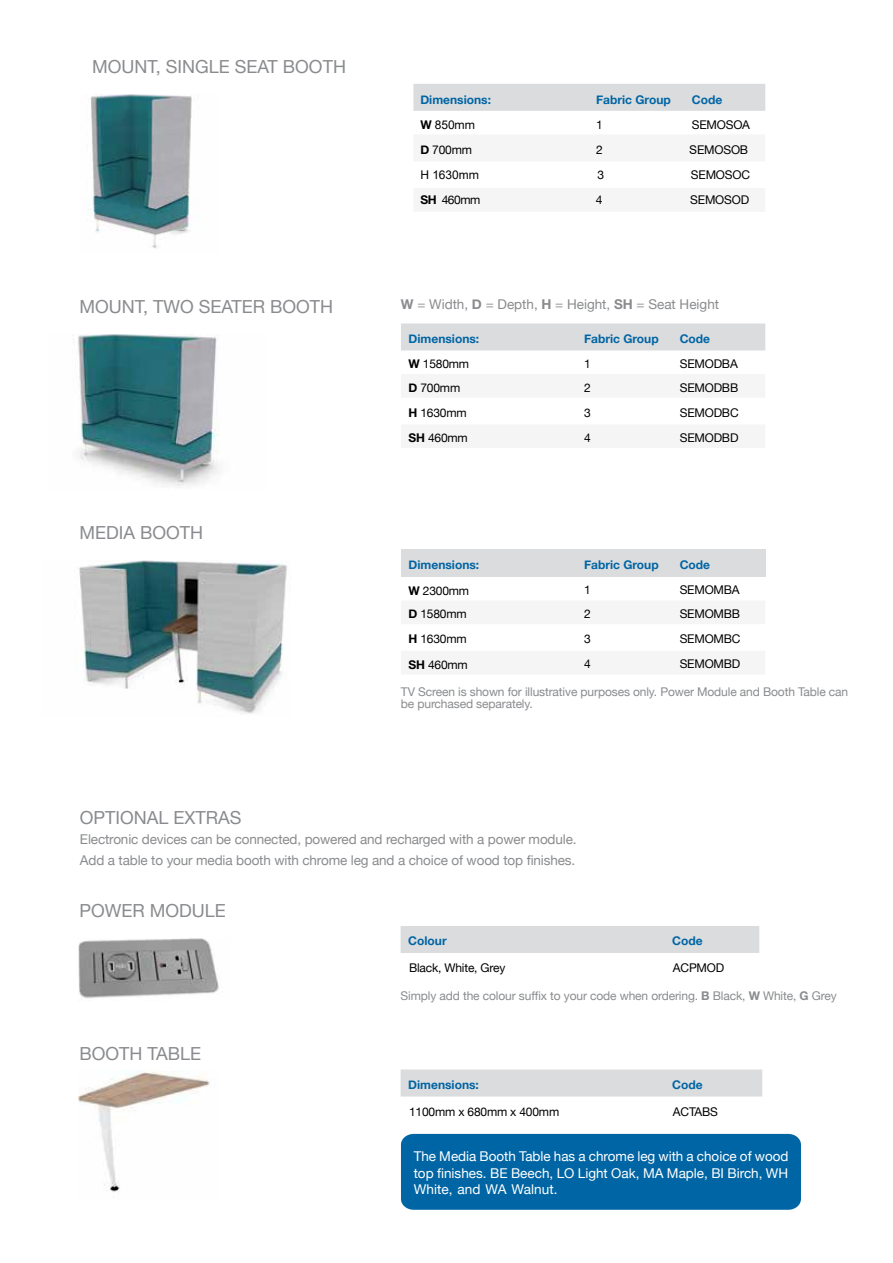
<style>
.page{position:relative;width:893px;height:1263px;background:#fff}
.page>*{position:absolute;margin:0;border:0;box-sizing:border-box;transform-origin:0 0}
.t1{font:18px "Helvetica Neue";color:#898b8e}
.t2{font:13.5px/20.4px "Helvetica Neue";letter-spacing:-.01em;color:#898b8e}
.t3{font:13.5px/16.5px "Helvetica Neue";color:#fff;text-align:justify}
.t4{font:12px "Helvetica Neue";letter-spacing:-.015em;color:#000}
.t5{font:12px/12px "Helvetica Neue";letter-spacing:-.01em;color:#898b8e}
.t6{font:700 12px "Helvetica Neue";color:#0065a4}
.t7{font:12px "Arial";color:#000}
.s1{font-family:"Helvetica Neue";font-weight:700}
.s2{font-family:"Helvetica Neue"}
.s3{font-weight:700}
.s4{font-family:"Arial"}
</style>
<div class="page">
<img style="left:79px;top:560px;width:209px;height:154px">
<img style="left:78px;top:1071px;width:132px;height:121px">
<img style="left:78px;top:938px;width:141px;height:61px">
<img style="left:73px;top:334px;width:146px;height:152px">
<div style="left:401px;top:550px;width:364px;height:27px;background:#dbdcde"></div>
<div style="left:401px;top:926px;width:358px;height:27px;background:#dbdcde"></div>
<div style="left:401px;top:1069px;width:361px;height:27px;background:#dbdcde"></div>
<div style="left:401px;top:323px;width:364px;height:27px;background:#dbdcde"></div>
<div style="left:401px;top:1134px;width:400px;height:76px;background:#0065a4"></div>
<img style="left:87px;top:94px;width:111px;height:155px">
<div style="left:413px;top:84px;width:352px;height:27px;background:#dbdcde"></div>
<h1 class="t1" style="left:92px;top:60px;width:255px">MOUNT, SINGLE SEAT BOOTH</h1>
<h1 class="t1" style="left:79px;top:300px;width:255px">MOUNT, TWO SEATER BOOTH</h1>
<h1 class="t1" style="left:79px;top:526px;width:125px">MEDIA BOOTH</h1>
<p class="t6" style="left:420px;top:95px;width:72px">Dimensions:</p>
<p class="t6" style="left:596px;top:95px;width:76px">Fabric Group</p>
<p class="t6" style="left:692px;top:95px;width:32px">Code</p>
<p class="t7" style="left:420px;top:118px;width:56px"><span class="s1">W</span> 850<span class="s2">mm</span></p>
<p class="t4" style="left:596px;top:120px;width:8px">1</p>
<p class="t4" style="left:692px;top:120px;width:60px">SEMOSOA</p>
<p class="t4" style="left:420px;top:145px;width:53px"><span class="s3">D</span> 700mm</p>
<p class="t4" style="left:596px;top:145px;width:8px">2</p>
<p class="t4" style="left:689px;top:145px;width:60px"><span class="s4">S</span>EMOSOB</p>
<p class="t7" style="left:420px;top:168px;width:60px">H 1630m<span class="s2">m</span></p>
<p class="t4" style="left:597px;top:170px;width:8px">3</p>
<p class="t4" style="left:691px;top:170px;width:61px">SEMOSOC</p>
<p class="t4" style="left:420px;top:195px;width:61px"><span class="s3">SH</span> 460mm</p>
<p class="t4" style="left:596px;top:195px;width:8px">4</p>
<p class="t4" style="left:690px;top:195px;width:61px">SEMOSOD</p>
<p class="t2" style="left:401px;top:295px;width:320px"><span class="s3">W</span> = Width, <span class="s3">D</span> = Depth, <span class="s3">H</span> = Height, <span class="s3">SH</span> = Seat Height</p>
<p class="t6" style="left:409px;top:334px;width:72px">Dimensions:</p>
<p class="t6" style="left:584px;top:334px;width:76px">Fabric Group</p>
<p class="t6" style="left:680px;top:334px;width:32px">Code</p>
<p class="t4" style="left:409px;top:359px;width:62px"><span class="s3">W</span> 1580mm</p>
<p class="t4" style="left:584px;top:359px;width:8px">1</p>
<p class="t4" style="left:680px;top:359px;width:60px">SEMODBA</p>
<p class="t4" style="left:409px;top:383px;width:53px"><span class="s3">D</span> 700mm</p>
<p class="t4" style="left:584px;top:383px;width:8px">2</p>
<p class="t4" style="left:680px;top:383px;width:60px">SEMODBB</p>
<p class="t4" style="left:409px;top:408px;width:60px"><span class="s3">H</span> 1630mm</p>
<p class="t4" style="left:584px;top:408px;width:8px">3</p>
<p class="t4" style="left:680px;top:408px;width:60px">SEMODBC</p>
<p class="t4" style="left:409px;top:433px;width:61px"><span class="s3">SH</span> 460mm</p>
<p class="t4" style="left:584px;top:433px;width:8px">4</p>
<p class="t4" style="left:680px;top:433px;width:60px">SEMODBD</p>
<p class="t6" style="left:409px;top:560px;width:72px">Dimensions:</p>
<p class="t6" style="left:584px;top:560px;width:76px">Fabric Group</p>
<p class="t6" style="left:680px;top:560px;width:32px">Code</p>
<p class="t4" style="left:409px;top:586px;width:62px"><span class="s3">W</span> 2300mm</p>
<p class="t4" style="left:584px;top:586px;width:8px">1</p>
<p class="t4" style="left:680px;top:586px;width:62px">SEMOMBA</p>
<p class="t4" style="left:409px;top:609px;width:60px"><span class="s3">D</span> 1580mm</p>
<p class="t4" style="left:584px;top:609px;width:8px">2</p>
<p class="t4" style="left:680px;top:609px;width:62px">SEMOMBB</p>
<p class="t4" style="left:409px;top:635px;width:60px"><span class="s3">H</span> 1630mm</p>
<p class="t4" style="left:584px;top:634px;width:8px">3</p>
<p class="t4" style="left:680px;top:634px;width:62px">SEMOMBC</p>
<p class="t4" style="left:409px;top:660px;width:61px"><span class="s3">SH</span> 460mm</p>
<p class="t4" style="left:584px;top:660px;width:8px">4</p>
<p class="t4" style="left:680px;top:660px;width:62px">SEMOMBD</p>
<p class="t5" style="left:401px;top:687px;width:449px">TV Screen is shown for illustrative purposes only. Power Module and Booth Table can be purchased separately.</p>
<h1 class="t1" style="left:80px;top:811px;width:163px">OPTIONAL EXTRAS</h1>
<p class="t2" style="left:80px;top:831px;width:498px">Electronic devices can be connected, powered and recharged with a power module.<br>Add a table to your media booth with chrome leg and a choice of wood top finishes.</p>
<h1 class="t1" style="left:79px;top:904px;width:148px">POWER MODULE</h1>
<h1 class="t1" style="left:79px;top:1047px;width:123px">BOOTH TABLE</h1>
<p class="t6" style="left:408px;top:936px;width:40px">Colour</p>
<p class="t6" style="left:672px;top:936px;width:32px">Code</p>
<p class="t4" style="left:409px;top:963px;width:98px">Black, White, Grey</p>
<p class="t4" style="left:673px;top:963px;width:53px">ACPMOD</p>
<p class="t5" style="left:401px;top:990px;width:438px">Simply add the colour suffix to your code when ordering. <span class="s3">B</span> Black, <span class="s3">W</span> White, <span class="s3">G</span> Grey</p>
<p class="t6" style="left:408px;top:1080px;width:72px">Dimensions:</p>
<p class="t6" style="left:672px;top:1080px;width:32px">Code</p>
<p class="t4" style="left:409px;top:1107px;width:152px">1100mm x 680mm x 400mm</p>
<p class="t4" style="left:673px;top:1107px;width:47px">ACTABS</p>
<p class="t3" style="left:414px;top:1149px;width:376px">The Media Booth Table has a chrome leg with a choice of wood top finishes. BE Beech, LO Light Oak, MA Maple, BI Birch, WH White, and WA Walnut.</p>
</div>
